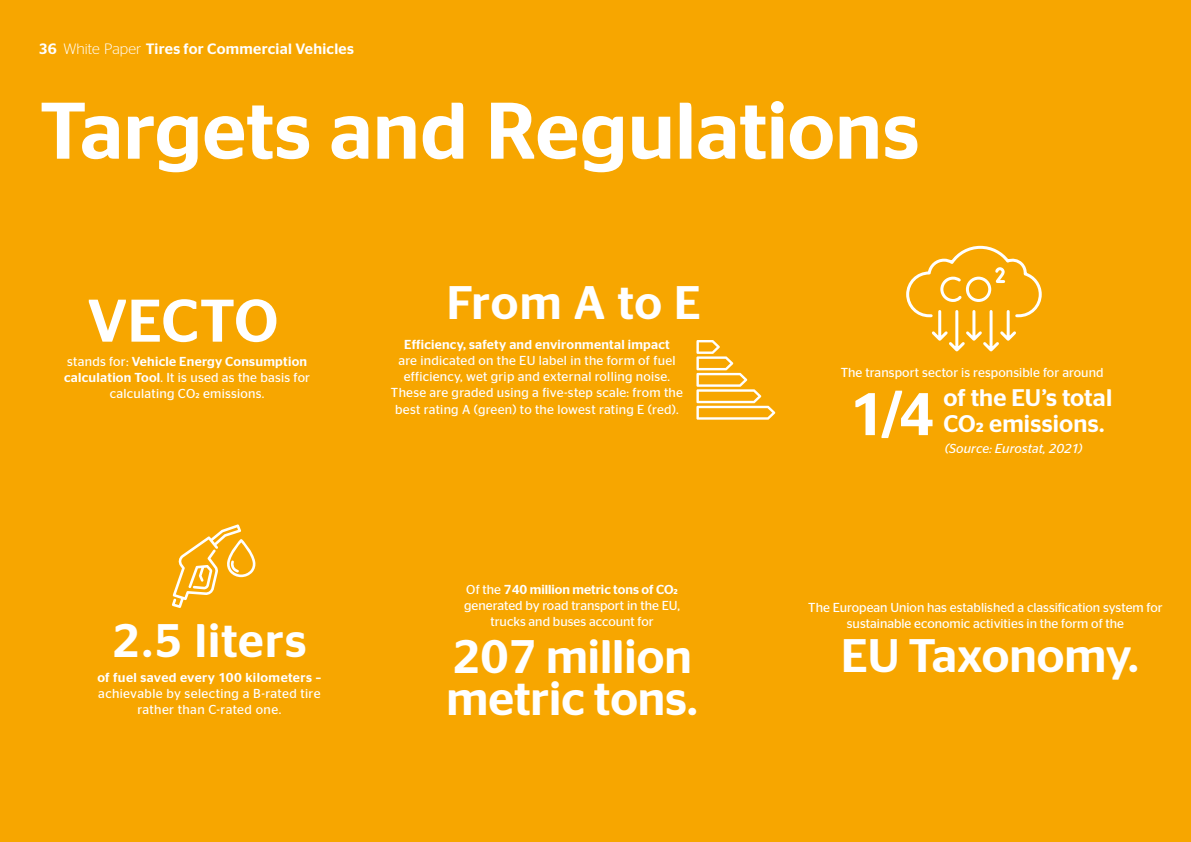
<style>
.page{position:relative;width:1191px;height:842px;background:#f7a600}
.page>*{position:absolute;margin:0;border:0;box-sizing:border-box;transform-origin:0 0}
.t1{font:500 80px "Continental Stag Sans";letter-spacing:.005em;color:#fff}
.t2{font:500 60px "Continental Stag Sans";letter-spacing:.005em;color:#fff}
.t3{font:500 47px/42px "Continental Stag Sans";color:#fff}
.t4{font:500 24px/26px "Continental Stag Sans";letter-spacing:.005em;color:#fff}
.t5{font:500 15px "Continental Stag Sans";letter-spacing:.02em;color:#fff}
.t6{font:13px/16px "Continental Stag Sans";letter-spacing:.015em;color:#fff;text-align:center}
.t7{font:500 13px "Continental Stag Sans";letter-spacing:.02em;color:#fff}
.t8{font:italic 13px "Continental Stag Sans";color:#fff}
.s1{font-weight:300}
.s2{font-weight:500}
</style>
<div class="page">
<svg style="left:696px;top:340px;width:79px;height:80px"></svg>
<svg style="left:172px;top:524px;width:84px;height:84px"></svg>
<svg style="left:906px;top:245px;width:136px;height:107px"></svg>
<p class="t5" style="left:39px;top:40px;width:317px">36 <span class="s1">White Paper</span> Tires for Commercial Vehicles</p>
<h1 class="t1" style="left:40px;top:85px;width:881px">Targets and Regulations</h1>
<h2 class="t2" style="left:87px;top:286px;width:192px">VECTO</h2>
<p class="t6" style="left:64px;top:353px;width:247px">stands for: <span class="s2">Vehicle Energy Consumption calculation Tool</span>. It is used as the basis for calculating CO2 emissions.</p>
<h3 class="t3" style="left:112px;top:620px;width:196px">2.5 liters</h3>
<p class="t7" style="left:97px;top:670px;width:225px">of fuel saved every 100 kilometers –</p>
<p class="t6" style="left:98px;top:686px;width:224px">achievable by selecting a B-rated tire rather than C-rated one.</p>
<h3 class="t3" style="left:447px;top:282px;width:256px">From A to E</h3>
<p class="t7" style="left:404px;top:337px;width:267px">Efficiency, safety and environmental impact</p>
<p class="t6" style="left:391px;top:353px;width:293px">are indicated on the EU label in the form of fuel efficiency, wet grip and external rolling noise.<br>These are graded using a five-step scale: from the best rating A (green) to the lowest rating E (red).</p>
<p class="t6" style="left:464px;top:581px;width:217px">Of the <span class="s2">740 million metric tons of CO2 </span>generated by road transport in the EU, trucks and buses account for</p>
<h3 class="t3" style="left:446px;top:635px;width:252px">207 million metric tons.</h3>
<p class="t6" style="left:840px;top:365px;width:264px">The transport sector is responsible for around</p>
<h3 class="t4" style="left:943px;top:385px;width:170px">of the EU’s total<br>CO2 emissions.</h3>
<h2 class="t2" style="left:850px;top:380px;width:86px">1/4</h2>
<p class="t8" style="left:944px;top:441px;width:139px">(Source: Eurostat, 2 02 1)</p>
<p class="t6" style="left:808px;top:599px;width:356px">The European Union has established a classification system for sustainable economic activities in the form of the</p>
<h3 class="t3" style="left:841px;top:634px;width:299px">EU Taxonomy.</h3>
</div>
